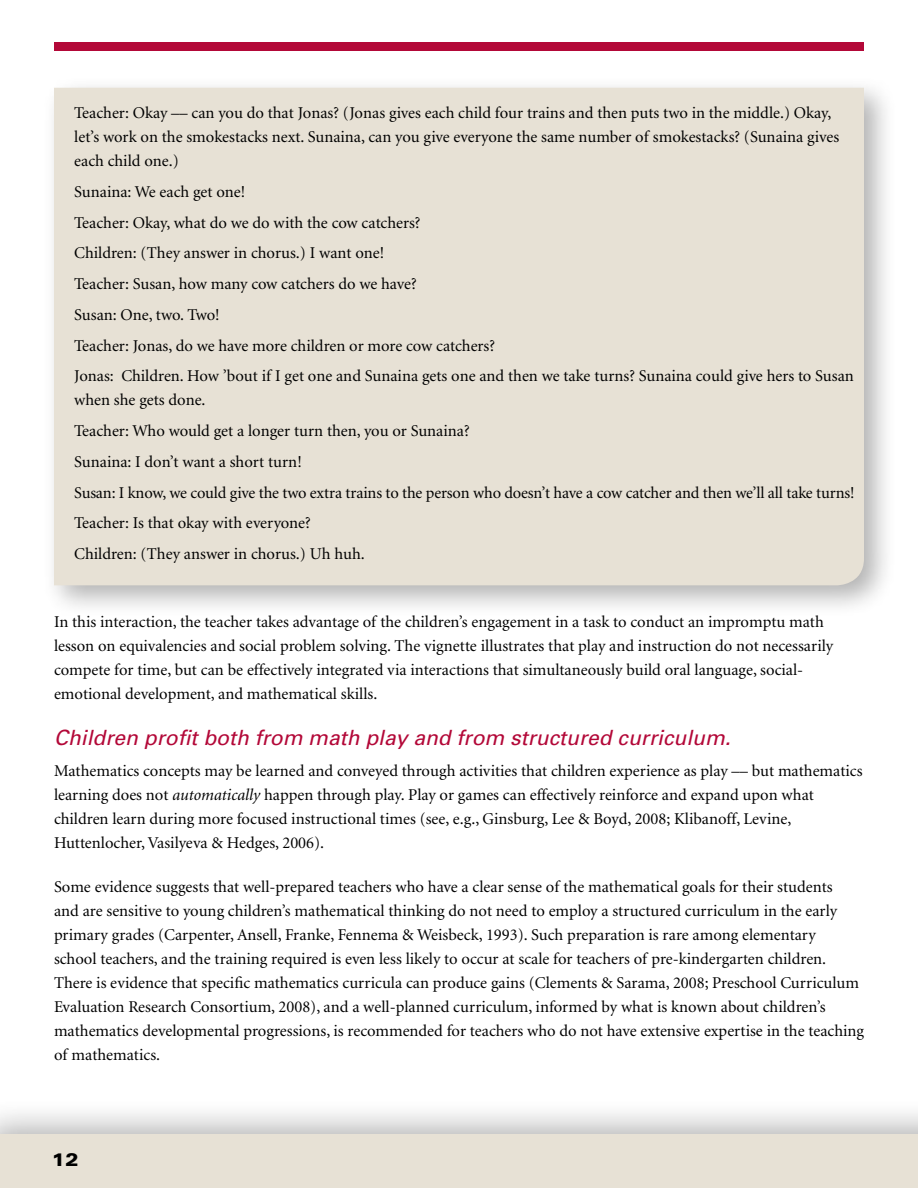
<style>
.page{position:relative;width:918px;height:1188px;background:#fff}
.page>*{position:absolute;margin:0;border:0;box-sizing:border-box;transform-origin:0 0}
.t1{font:italic 21px "Univers";color:#b30838}
.t2{font:900 expanded 18px "Univers";color:#000}
.t3{font:16.5px/24px "Minion";color:#000}
.s1{font-style:italic}
</style>
<div class="page">
<div style="left:0;top:1098px;width:918px;height:90px;background:#000;opacity:.3"></div>
<div style="left:0;top:1134px;width:918px;height:54px;background:#e7e1d5"></div>
<div style="left:54px;top:42px;width:810px;height:9px;background:#b30838"></div>
<div style="left:42px;top:76px;width:855px;height:543px;background:#000;opacity:.3"></div>
<div style="left:54px;top:88px;width:810px;height:497px;background:#e7e1d5"></div>
<p class="t3" style="left:74px;top:101px;width:767px">Teacher: Okay –– can you do that Jonas? (Jonas gives each child four trains and then puts two in the middle.) Okay, let’s work on the smokestacks next. Sunaina, can you give everyone the same number of smokestacks? (Sunaina gives each child one.)</p>
<p class="t3" style="left:74px;top:177px;width:781px;line-height:30.8px">Sunaina: We each get one!<br>Teacher: Okay, what do we do with the cow catchers?<br>Children: (They answer in chorus.) I want one!<br>Teacher: Susan, how many cow catchers do we have?<br>Susan: One, two. Two!<br>Teacher: Jonas, do we have more children or more cow catchers?<br>Jonas: Children. How ’bout if I get one and Sunaina gets one and then we take turns? Sunaina could give hers to Susan</p>
<p class="t3" style="left:74px;top:385px;width:782px;line-height:30.8px">when she gets done.<br>Teacher: Who would get a longer turn then, you or Sunaina?<br>Sunaina: I don’t want a short turn!<br>Susan: I know, we could give the two extra trains to the person who doesn’t have a cow catcher and then we’ll all take turns!<br>Teacher: Is that okay with everyone?<br>Children: (They answer in chorus.) Uh huh.</p>
<p class="t3" style="left:54px;top:611px;width:781px">In this interaction, the teacher takes advantage of the children’s engagement in a task to conduct an impromptu math lesson on equivalencies and social problem solving. The vignette illustrates that play and instruction do not necessarily compete for time, but can be effectively integrated via interactions that simultaneously build oral language, social&shy;emotional development, and mathematical skills.</p>
<p class="t1" style="left:54px;top:725px;width:678px">Children profit both from math play and from structured curriculum.</p>
<p class="t3" style="left:54px;top:759px;width:810px">Mathematics concepts may be learned and conveyed through activities that children experience as play –– but mathematics learning does not <span class="s1">automatically</span> happen through play. Play or games can effectively reinforce and expand upon what children learn during more focused instructional times (see, e.g., Ginsburg, Lee &amp; Boyd, 2008; Klibanoff, Levine, Huttenlocher, Vasilyeva &amp; Hedges, 2006).</p>
<p class="t3" style="left:54px;top:876px;width:812px">Some evidence suggests that well-prepared teachers who have a clear sense of the mathematical goals for their students<br>and are sensitive to young children’s mathematical thinking do not need to employ a structured curriculum in the early primary grades (Carpenter, Ansell, Franke, Fennema &amp; Weisbeck, 1993). Such preparation is rare among elementary<br>school teachers, and the training required is even less likely to occur at scale for teachers of pre-kindergarten children.<br>There is evidence that specific mathematics curricula can produce gains (Clements &amp; Sarama, 2008; Preschool Curriculum Evaluation Research Consortium, 2008), and a well-planned curriculum, informed by what is known about children’s mathematics developmental progressions, is recommended for teachers who do not have extensive expertise in the teaching of mathematics.</p>
<p class="t2" style="left:52px;top:1149px;width:28px">12</p>
</div>
